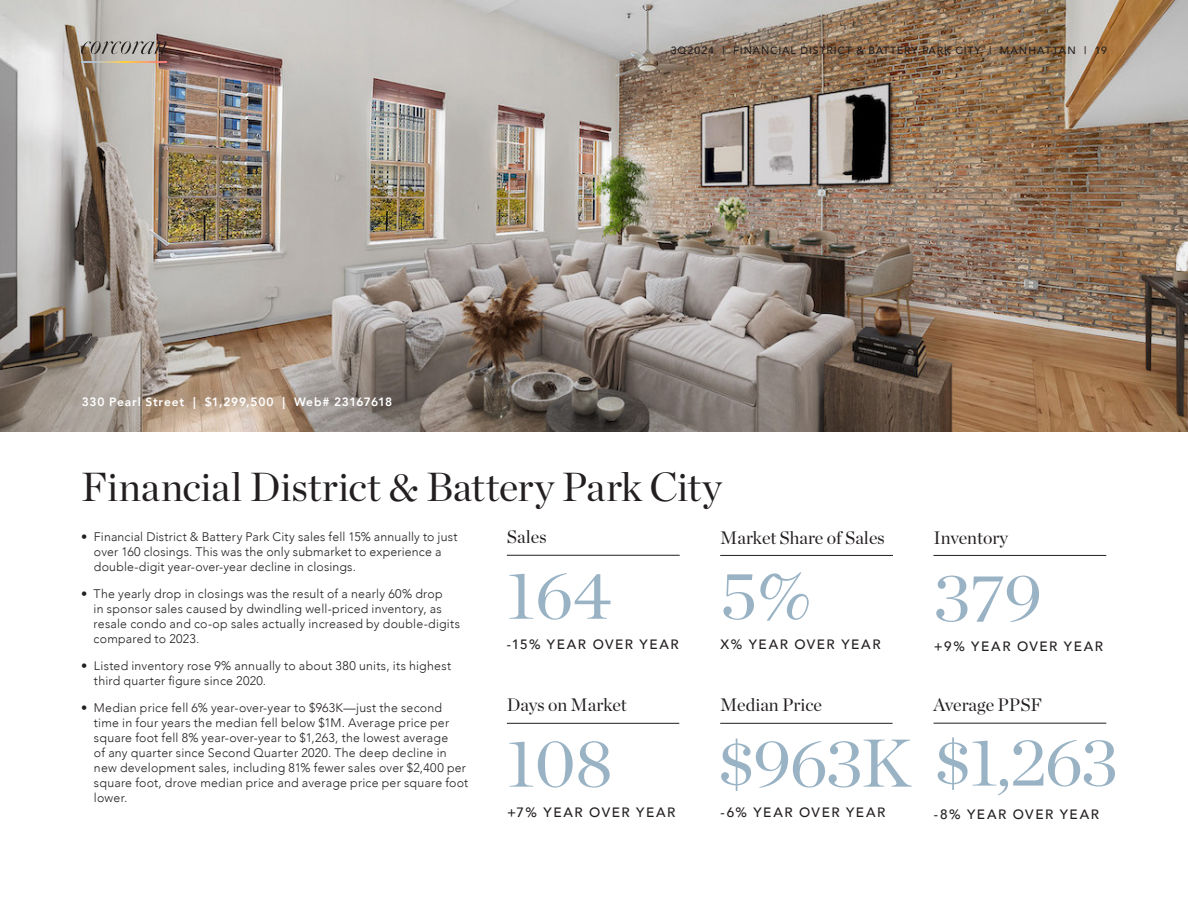
<style>
.page{position:relative;width:1188px;height:918px;background:#fff}
.page>*{position:absolute;margin:0;border:0;box-sizing:border-box;transform-origin:0 0}
.Caption_Right{font:67.5px "Chronicle Display";letter-spacing:-.01em;color:#99b3c5}
.BC{font:40.5px "Chronicle Display";letter-spacing:-.005em;color:#231f20}
.Caption_Right-2{font:18px "Chronicle Display";color:#231f20}
.Caption_Right-3{font:500 13.5px "Avenir";letter-spacing:.12em;color:#231f20}
.BC-2{font:300 12.3px/15px "Avenir";letter-spacing:.015em;color:#231f20}
.BC-3{font:800 12px "Avenir";letter-spacing:.06em;color:#fff}
.Caption_Right-4{font:500 10.5px "Avenir";letter-spacing:.08em;color:#231f20}
</style>
<div class="page">
<img style="left:0;top:0;width:1188px;height:432px">
<svg style="left:81px;top:41px;width:86px;height:13px"></svg>
<svg style="left:81px;top:61px;width:86px;height:2px"></svg>
<hr style="left:507px;top:555px;width:173px;height:1px;background:#231f20">
<hr style="left:720px;top:555px;width:173px;height:1px;background:#231f20">
<hr style="left:934px;top:555px;width:172px;height:1px;background:#231f20">
<hr style="left:720px;top:723px;width:173px;height:1px;background:#231f20">
<hr style="left:934px;top:723px;width:172px;height:1px;background:#231f20">
<hr style="left:507px;top:723px;width:172px;height:1px;background:#231f20">
<p class="BC-3" style="left:82px;top:393px;width:312px">330 Pearl Street | $1,299,500 | Web# 23167618</p>
<p class="Caption_Right-4" style="left:671px;top:41px;width:438px">3Q2024 | FINANCIAL DISTRICT &amp; BATTERY PARK CITY | MANHATTAN | 19</p>
<p class="BC" style="left:81px;top:456px;width:642px">Financial District &amp; Battery Park City</p>
<p class="BC-2" style="left:94px;top:530px;width:365px;text-indent:-13px">• Financial District &amp; Battery Park City sales fell 15% annually to just over 160 closings. This was the only submarket to experience a double-digit year-over-year decline in closings.</p>
<p class="BC-2" style="left:94px;top:587px;width:368px;text-indent:-13px">• The yearly drop in closings was the result of a nearly 60% drop<br>in sponsor sales caused by dwindling well-priced inventory, as resale condo and co-op sales actually increased by double-digits compared to 2023.</p>
<p class="BC-2" style="left:94px;top:659px;width:359px;text-indent:-13px">• Listed inventory rose 9% annually to about 380 units, its highest third quarter figure since 2020.</p>
<p class="BC-2" style="left:94px;top:701px;width:376px;text-indent:-13px">• Median price fell 6% year-over-year to $963K—just the second time in four years the median fell below $1M. Average price per square foot fell 8% year-over-year to $1,263, the lowest average<br>of any quarter since Second Quarter 2020. The deep decline in new development sales, including 81% fewer sales over $2,400 per square foot, drove median price and average price per square foot lower.</p>
<p class="Caption_Right-2" style="left:507px;top:523px;width:41px">Sales</p>
<p class="Caption_Right" style="left:507px;top:543px;width:106px">164</p>
<p class="Caption_Right-3" style="left:507px;top:632px;width:174px">-15% YEAR OVER YEAR</p>
<p class="Caption_Right-2" style="left:507px;top:691px;width:121px">Days on Market</p>
<p class="Caption_Right" style="left:507px;top:711px;width:107px">108</p>
<p class="Caption_Right-3" style="left:507px;top:800px;width:170px">+7% YEAR OVER YEAR</p>
<p class="Caption_Right-2" style="left:720px;top:524px;width:166px">Market Share of Sales</p>
<p class="Caption_Right" style="left:720px;top:544px;width:93px">5%</p>
<p class="Caption_Right-3" style="left:721px;top:633px;width:162px">X% YEAR OVER YEAR</p>
<p class="Caption_Right-2" style="left:934px;top:524px;width:76px">Inventory</p>
<p class="Caption_Right" style="left:934px;top:546px;width:110px">379</p>
<p class="Caption_Right-3" style="left:934px;top:635px;width:171px">+9% YEAR OVER YEAR</p>
<p class="Caption_Right-2" style="left:934px;top:691px;width:110px">Average PPSF</p>
<p class="Caption_Right-2" style="left:720px;top:691px;width:103px">Median Price</p>
<p class="Caption_Right" style="left:717px;top:710px;width:403px">$963K $1,263</p>
<p class="Caption_Right-3" style="left:721px;top:800px;width:166px">-6% YEAR OVER YEAR</p>
<p class="Caption_Right-3" style="left:934px;top:803px;width:167px">-8% YEAR OVER YEAR</p>
</div>
